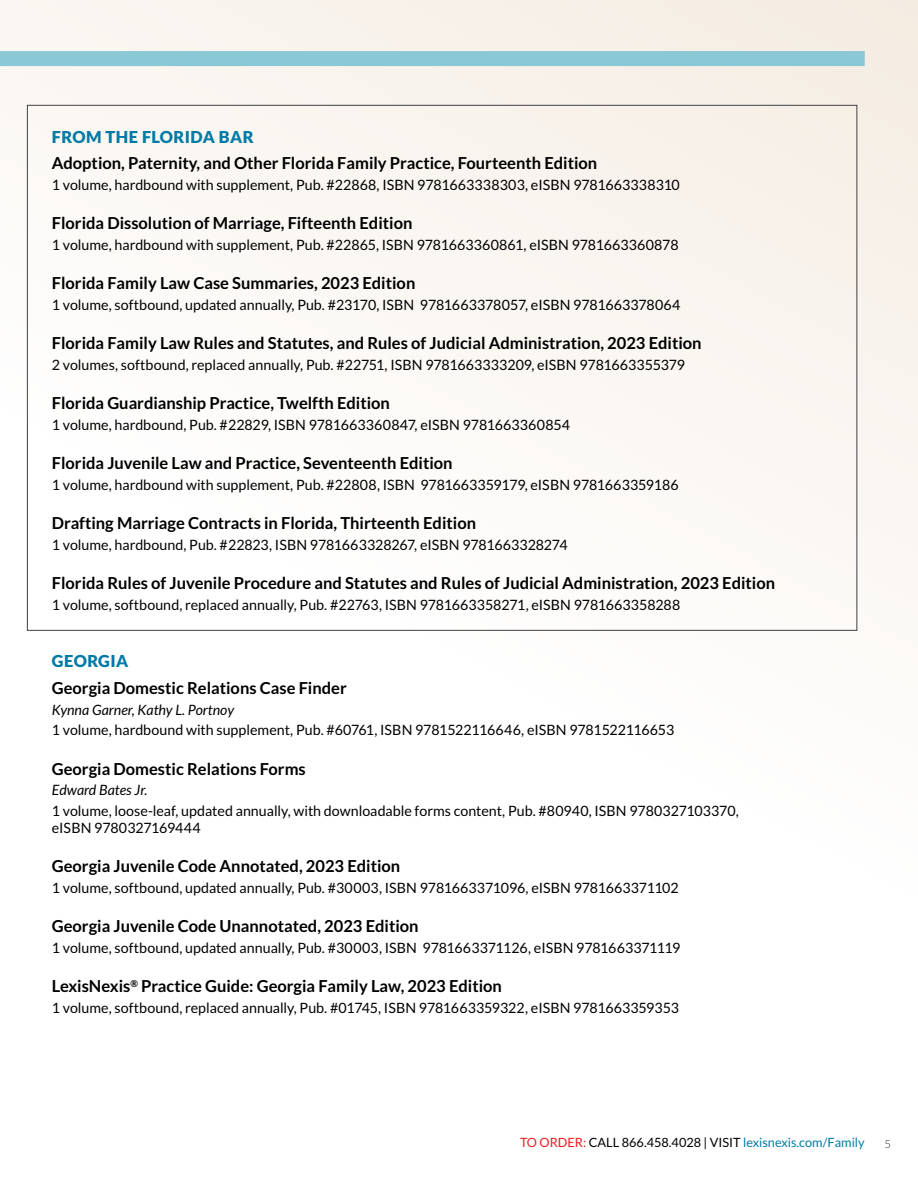
<style>
.page{position:relative;width:918px;height:1188px;background:#fff}
.page>*{position:absolute;margin:0;border:0;box-sizing:border-box;transform-origin:0 0}
.Elite_book_title{font:700 16.5px "Lato";color:#000}
.sub_section{font:900 16.5px "Lato";letter-spacing:.025em;color:#037ba7}
.isbn{font:14.25px/17.1px "Lato";color:#000}
.author{font:italic 14.25px "Lato";color:#000}
.t1{font:12.75px "Lato";color:#000}
.t2{font:300 11.25px "Lato";color:#292829}
.s1{color:#ed1d24}
.s2{color:#007ba6}
</style>
<div class="page">
<div style="left:0;top:0;width:918px;height:1188px;background:linear-gradient(to bottom,#f7f2ec,#fff)"></div>
<div style="left:0;top:51px;width:865px;height:15px;background:#89c8d4"></div>
<p class="sub_section" style="left:52px;top:127px;width:203px">FROM THE FLORIDA BAR</p>
<p class="Elite_book_title" style="left:52px;top:154px;width:547px">Adoption, Paternity, and Other Florida Family Practice, Fourteenth Edition</p>
<p class="isbn" style="left:52px;top:176px;width:630px">1 volume, hardbound with supplement, Pub. #22868, ISBN 9781663338303, eISBN 9781663338310</p>
<p class="Elite_book_title" style="left:52px;top:214px;width:362px">Florida Dissolution of Marriage, Fifteenth Edition</p>
<p class="isbn" style="left:52px;top:236px;width:628px">1 volume, hardbound with supplement, Pub. #22865, ISBN 9781663360861, eISBN 9781663360878</p>
<p class="Elite_book_title" style="left:52px;top:274px;width:365px">Florida Family Law Case Summaries, 2023 Edition</p>
<p class="isbn" style="left:52px;top:296px;width:630px">1 volume, softbound, updated annually, Pub. #23170, ISBN 9781663378057, eISBN 9781663378064</p>
<p class="Elite_book_title" style="left:52px;top:334px;width:651px">Florida Family Law Rules and Statutes, and Rules of Judicial Administration, 2023 Edition</p>
<p class="isbn" style="left:52px;top:356px;width:635px">2 volumes, softbound, replaced annually, Pub. #22751, ISBN 9781663333209, eISBN 9781663355379</p>
<p class="Elite_book_title" style="left:52px;top:394px;width:340px">Florida Guardianship Practice, Twelfth Edition</p>
<p class="isbn" style="left:52px;top:416px;width:520px">1 volume, hardbound, Pub. #22829, ISBN 9781663360847, eISBN 9781663360854</p>
<p class="Elite_book_title" style="left:52px;top:454px;width:402px">Florida Juvenile Law and Practice, Seventeenth Edition</p>
<p class="isbn" style="left:52px;top:476px;width:628px">1 volume, hardbound with supplement, Pub. #22808, ISBN 9781663359179, eISBN 9781663359186</p>
<p class="Elite_book_title" style="left:52px;top:514px;width:426px">Drafting Marriage Contracts in Florida, Thirteenth Edition</p>
<p class="isbn" style="left:52px;top:536px;width:517px">1 volume, hardbound, Pub. #22823, ISBN 9781663328267, eISBN 9781663328274</p>
<p class="Elite_book_title" style="left:52px;top:574px;width:725px">Florida Rules of Juvenile Procedure and Statutes and Rules of Judicial Administration, 2023 Edition</p>
<p class="isbn" style="left:52px;top:596px;width:630px">1 volume, softbound, replaced annually, Pub. #22763, ISBN 9781663358271, eISBN 9781663358288</p>
<p class="sub_section" style="left:52px;top:652px;width:78px">GEORGIA</p>
<p class="Elite_book_title" style="left:52px;top:678px;width:296px">Georgia Domestic Relations Case Finder</p>
<p class="author" style="left:52px;top:701px;width:184px">Kynna Garner, Kathy L. Portnoy</p>
<p class="isbn" style="left:52px;top:721px;width:624px">1 volume, hardbound with supplement, Pub. #60761, ISBN 9781522116646, eISBN 9781522116653</p>
<p class="Elite_book_title" style="left:52px;top:759px;width:255px">Georgia Domestic Relations Forms</p>
<p class="author" style="left:52px;top:782px;width:97px">Edward Bates Jr.</p>
<p class="isbn" style="left:52px;top:802px;width:688px">1 volume, loose-leaf, updated annually, with downloadable forms content, Pub. #80940, ISBN 9780327103370, eISBN 9780327169444</p>
<p class="Elite_book_title" style="left:52px;top:857px;width:350px">Georgia Juvenile Code Annotated, 2023 Edition</p>
<p class="isbn" style="left:52px;top:879px;width:629px">1 volume, softbound, updated annually, Pub. #30003, ISBN 9781663371096, eISBN 9781663371102</p>
<p class="Elite_book_title" style="left:52px;top:917px;width:368px">Georgia Juvenile Code Unannotated, 2023 Edition</p>
<p class="isbn" style="left:52px;top:939px;width:630px">1 volume, softbound, updated annually, Pub. #30003, ISBN 9781663371126, eISBN 9781663371119</p>
<p class="Elite_book_title" style="left:52px;top:977px;width:452px">LexisNexis<sup>®</sup> Practice Guide: Georgia Family Law, 2023 Edition</p>
<p class="isbn" style="left:52px;top:999px;width:629px">1 volume, softbound, replaced annually, Pub. #01745, ISBN 9781663359322, eISBN 9781663359353</p>
<p class="t1" style="left:520px;top:1136px;width:346px"><span class="s1">TO ORDER:</span> CALL 866.458.4028 | VISIT <span class="s2">lexisnexis.com/Family</span></p>
<p class="t2" style="left:884px;top:1137px;width:8px">5</p>
</div>
